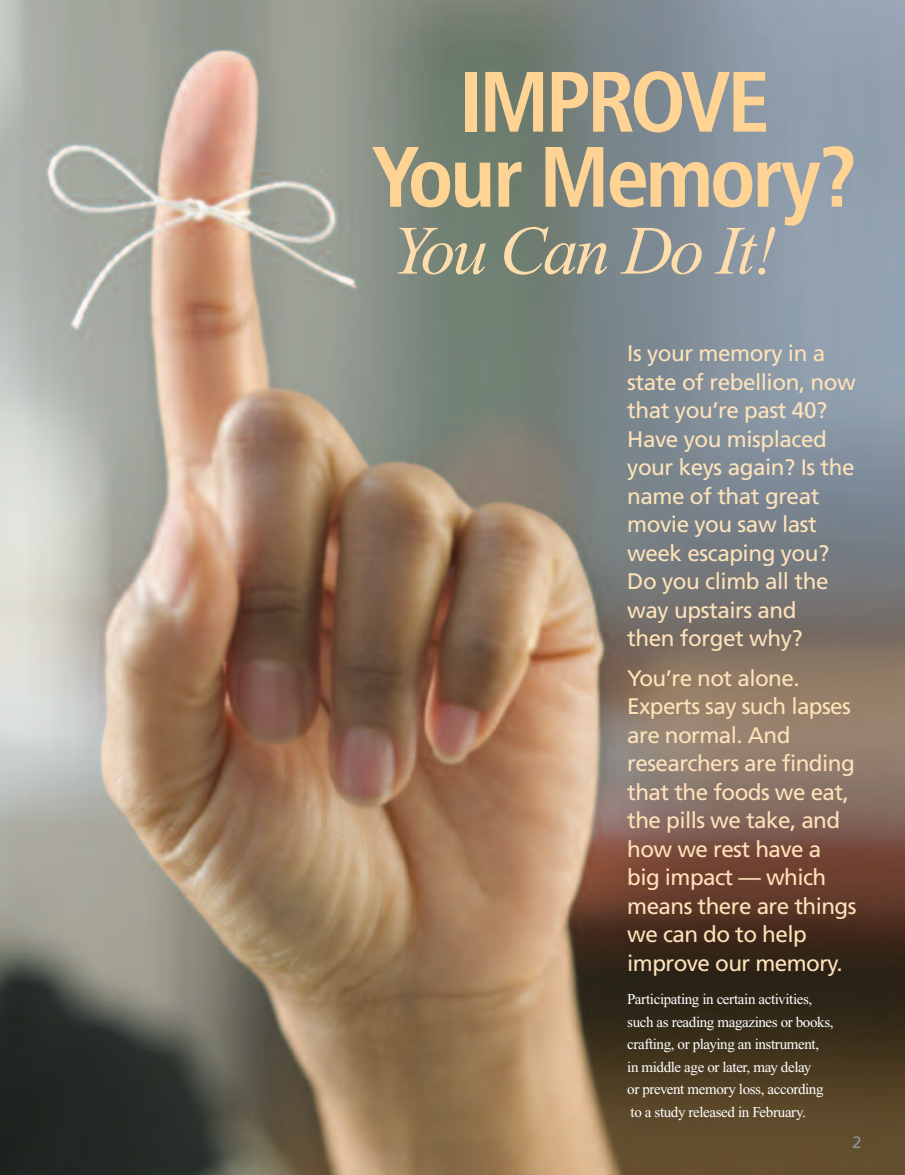
<style>
.page{position:relative;width:905px;height:1175px;background:#fff}
.page>*{position:absolute;margin:0;border:0;box-sizing:border-box;transform-origin:0 0}
.t1{font:700 condensed 85.5px/75px "Frutiger";letter-spacing:-.04em;color:#fed394;text-align:center}
.t2{font:italic 69px "Times New Roman";letter-spacing:-.04em;color:#feddac}
.t3{font:22.5px/28.5px "Frutiger";letter-spacing:-.025em;color:#fee2b9}
.t4{font:16.5px "Frutiger";color:#939598}
.t5{font:15px/22.5px "Times New Roman";letter-spacing:-.025em;color:#fff}
</style>
<div class="page">
<img style="left:0;top:0;width:904px;height:1174px">
<h1 class="t1" style="left:371px;top:71px;width:487px">IMPROVE<br>Your Memory?</h1>
<h2 class="t2" style="left:391px;top:226px;width:386px">You Can Do It!</h2>
<p class="t3" style="left:627px;top:341px;width:230px">Is your memory in a state of rebellion, now that you’re past 40?<br>Have you misplaced your keys again? Is the name of that great movie you saw last week escaping you?<br>Do you climb all the way upstairs and<br>then forget why?</p>
<p class="t3" style="left:627px;top:665px;width:231px">You’re not alone.<br>Experts say such lapses are normal. And researchers are finding that the foods we eat, the pills we take, and how we rest have a big impact — which means there are things we can do to help improve our memory.</p>
<p class="t5" style="left:627px;top:989px;width:208px">Participating in certain activities, such as reading magazines or books, crafting, or playing an instrument, in middle age or later, may delay<br>or prevent memory loss, according to a study released in February.</p>
<p class="t4" style="left:852px;top:1136px;width:11px">2</p>
</div>
